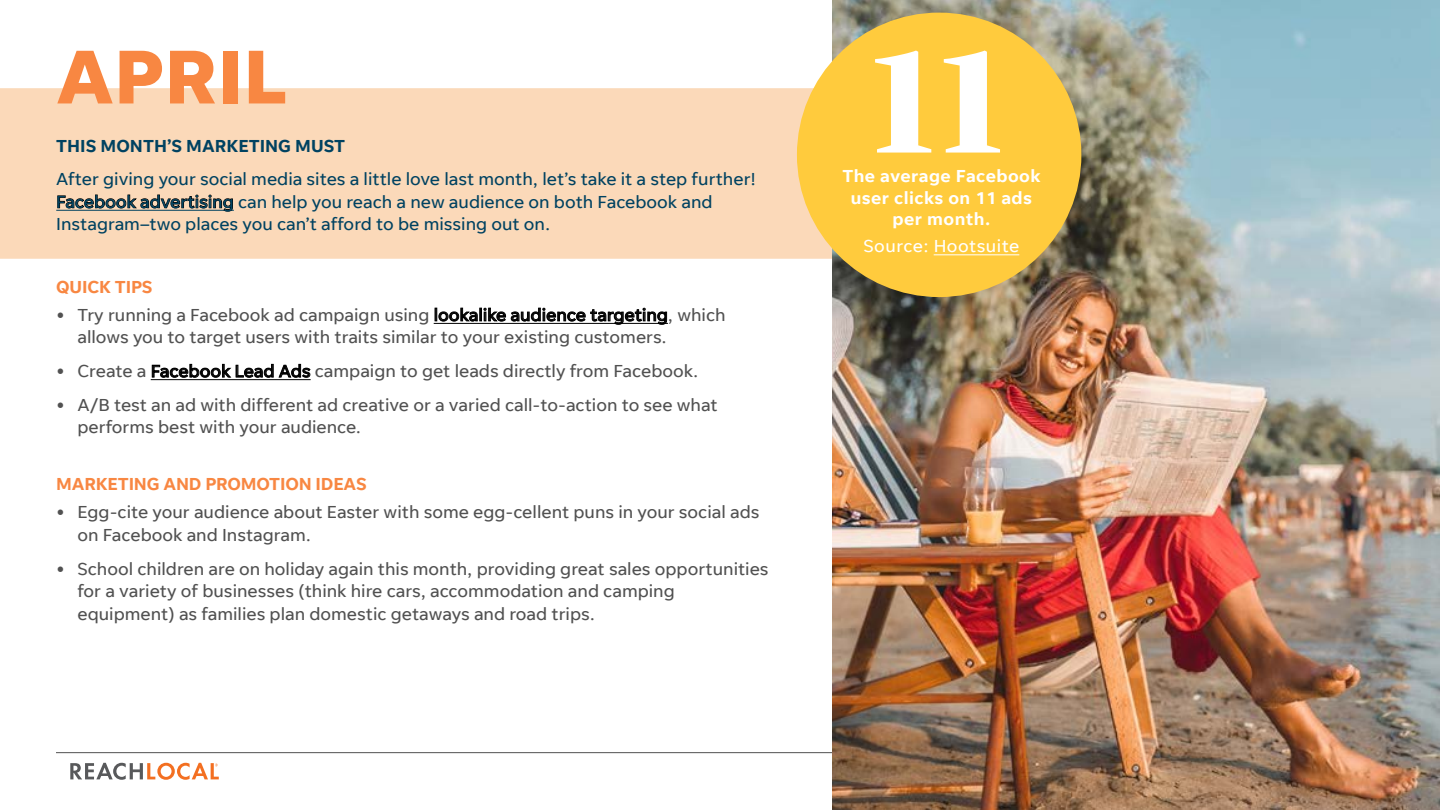
<style>
.page{position:relative;width:1440px;height:810px;background:#fff}
.page>*{position:absolute;margin:0;border:0;box-sizing:border-box;transform-origin:0 0}
.t1{font:700 150px "Unify Serif Display";color:#fff}
.t2{font:700 77.5px "Unify Sans";color:#f88742}
.t3{font:17.5px/22.5px "Unify Sans";color:#515151}
.t4{font:17.5px/22.5px "Unify Sans";color:#004261}
.t5{font:600 17.5px/21.2px "Unify Sans";letter-spacing:.025em;color:#fff;text-align:center}
.t6{font:600 17.5px "Unify Sans";letter-spacing:-.01em;color:#f88742}
.t7{font:600 17.5px "Unify Sans";color:#004261}
.t8{font:17.5px "Unify Sans";letter-spacing:.025em;color:#fff}
.s1{color:#000}
.s2{color:#004260}
</style>
<div class="page">
<hr style="left:56px;top:752px;width:1328px;height:1px;background:#515151">
<svg style="left:70px;top:763px;width:149px;height:17px"></svg>
<div style="left:0;top:88px;width:832px;height:171px;background:#fbd9b9"></div>
<img style="left:832px;top:0;width:608px;height:810px">
<hr style="left:56px;top:210px;width:178px;height:1px;background:#004260">
<hr style="left:434px;top:323px;width:234px;height:1px;background:#000">
<hr style="left:151px;top:379px;width:160px;height:1px;background:#000">
<div style="left:797px;top:13px;width:284px;height:284px;background:#ffcb3d;border-radius:50%"></div>
<hr style="left:934px;top:255px;width:85px;height:1px;background:#fff">
<h2 class="t2" style="left:56px;top:33px;width:232px">APRIL</h2>
<p class="t7" style="left:56px;top:136px;width:291px">THIS MONTH’S MARKETING MUST</p>
<p class="t4" style="left:56px;top:168px;width:701px">After giving your social media sites a little love last month, let’s take it a step further!<br><span class="s1">Facebook advertising</span> <span class="s2">c</span>an help you reach a new audience on both Facebook and<br>Instagram–two places you can’t afford to be missing out on.</p>
<p class="t6" style="left:56px;top:277px;width:98px">QUICK TIPS</p>
<p class="t3" style="left:77px;top:304px;width:650px;text-indent:-21px">• Try running a Facebook ad campaign using <span class="s1">lookalike audience targeting</span>, which allows you to target users with traits similar to your existing customers.</p>
<p class="t3" style="left:56px;top:360px;width:644px">• Create a <span class="s1">Facebook Lead Ads</span> campaign to get leads directly from Facebook.</p>
<p class="t3" style="left:77px;top:394px;width:642px;text-indent:-21px">• A/B test an ad with different ad creative or a varied call-to-action to see what performs best with your audience.</p>
<p class="t6" style="left:56px;top:475px;width:312px">MARKETING AND PROMOTION IDEAS</p>
<p class="t3" style="left:77px;top:501px;width:684px;text-indent:-21px">• Egg-cite your audience about Easter with some egg-cellent puns in your social ads on Facebook and Instagram.</p>
<p class="t3" style="left:77px;top:558px;width:693px;text-indent:-21px">• School children are on holiday again this month, providing great sales opportunities for a variety of businesses (think hire cars, accommodation and camping equipment) as families plan domestic getaways and road trips.</p>
<h1 class="t1" style="left:871px;top:15px;width:135px">11</h1>
<p class="t5" style="left:842px;top:166px;width:200px">The average Facebook user clicks on 11 ads per month.</p>
<p class="t8" style="left:864px;top:237px;width:157px">Source: Hootsuite</p>
</div>
